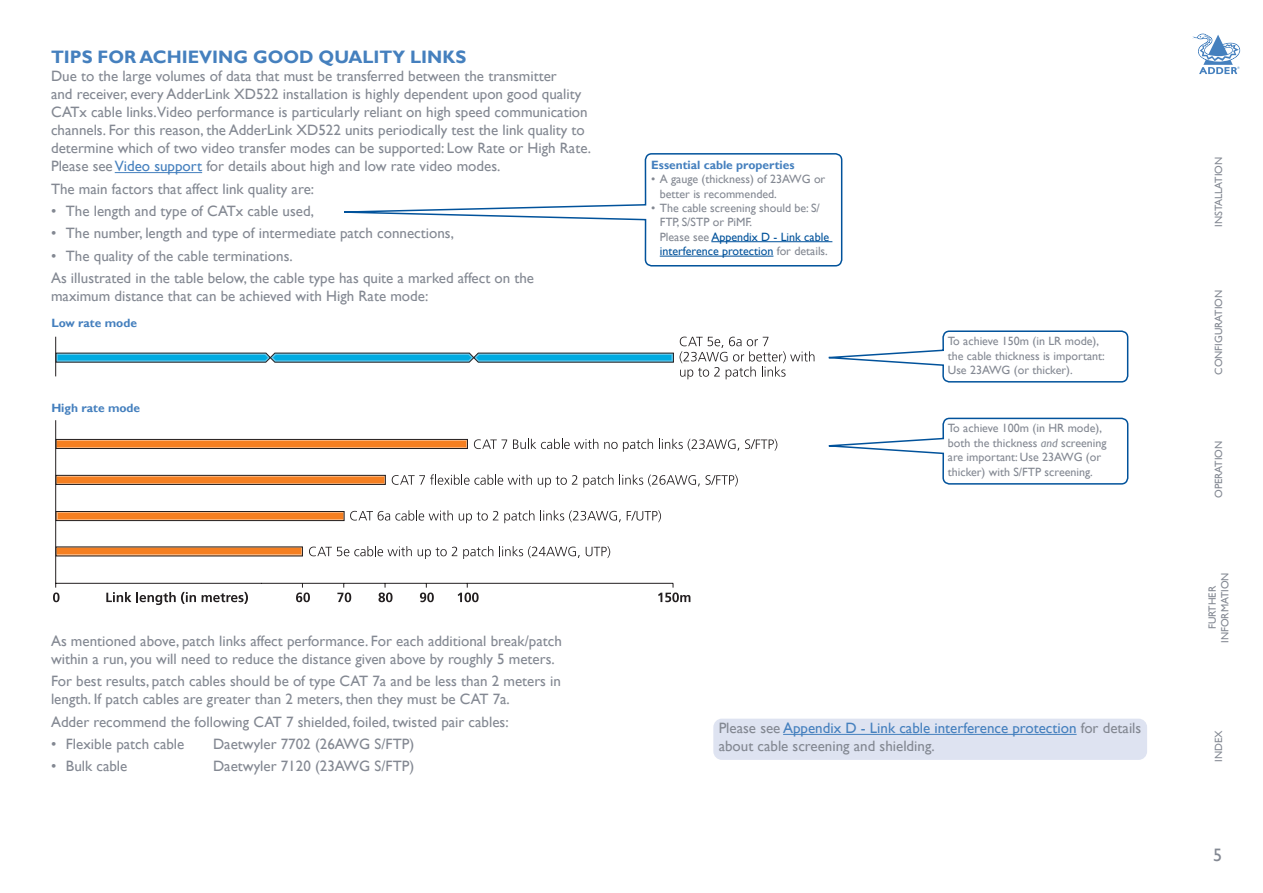
<style>
.page{position:relative;width:1263px;height:893px;background:#fff}
.page>*{position:absolute;margin:0;border:0;box-sizing:border-box;transform-origin:0 0}
.Head_1{font:700 18px "Gill Sans";color:#4580be}
.t1{font:18px "Gill Sans";color:#838892}
.Body{font:15px/18px "Gill Sans";color:#838892}
.Diagram_body_-_large{font:12px/14.4px "Gill Sans";color:#838892}
.Diagram_bullet_-_lar{font:12px/14.4px "Gill Sans";color:#838892}
.Diagram_bullet_-_lar-2{font:12px/14.4px "Gill Sans";color:#01529b}
.Diagram_head_-_large{font:700 12px "Gill Sans";color:#4580be}
.t2{font:10.5px/12.6px "Gill Sans";color:#838892;text-align:center}
.s1{color:#4580be}
.s2{color:#838892}
.s3{font-style:italic}
</style>
<div class="page">
<svg style="left:1192px;top:34px;width:48px;height:40px"></svg>
<div style="left:713px;top:719px;width:434px;height:41px;background:#dee3f1;border-radius:9px"></div>
<hr style="left:115px;top:172px;width:87px;height:1px;background:#4580be">
<svg style="left:344px;top:153px;width:462px;height:114px"></svg>
<svg style="left:56px;top:439px;width:412px;height:10px;background:#916a4d"></svg>
<hr style="left:56px;top:583px;width:206px;height:1px;background:#231f20">
<hr style="left:261px;top:583px;width:206px;height:1px;background:#231f20">
<hr style="left:467px;top:583px;width:206px;height:1px;background:#231f20">
<hr style="left:55px;top:420px;width:1px;height:168px;background:#231f20">
<svg style="left:296px;top:583px;width:14px;height:19px"></svg>
<svg style="left:337px;top:583px;width:14px;height:19px"></svg>
<svg style="left:378px;top:583px;width:14px;height:19px"></svg>
<svg style="left:420px;top:583px;width:14px;height:19px"></svg>
<svg style="left:458px;top:583px;width:21px;height:19px"></svg>
<svg style="left:106px;top:592px;width:90px;height:13px"></svg>
<svg style="left:202px;top:592px;width:46px;height:12px"></svg>
<svg style="left:474px;top:439px;width:33px;height:10px"></svg>
<svg style="left:513px;top:439px;width:85px;height:10px"></svg>
<svg style="left:604px;top:439px;width:49px;height:13px"></svg>
<svg style="left:659px;top:439px;width:80px;height:12px"></svg>
<svg style="left:745px;top:439px;width:32px;height:12px"></svg>
<svg style="left:392px;top:474px;width:140px;height:11px"></svg>
<svg style="left:538px;top:475px;width:39px;height:12px"></svg>
<svg style="left:583px;top:475px;width:30px;height:12px"></svg>
<svg style="left:619px;top:474px;width:119px;height:13px"></svg>
<svg style="left:350px;top:510px;width:103px;height:11px"></svg>
<svg style="left:459px;top:511px;width:39px;height:12px"></svg>
<svg style="left:504px;top:510px;width:30px;height:13px"></svg>
<svg style="left:540px;top:510px;width:81px;height:12px"></svg>
<svg style="left:627px;top:510px;width:34px;height:12px"></svg>
<svg style="left:309px;top:546px;width:103px;height:10px"></svg>
<svg style="left:418px;top:547px;width:39px;height:12px"></svg>
<svg style="left:463px;top:546px;width:30px;height:13px"></svg>
<svg style="left:586px;top:546px;width:24px;height:12px"></svg>
<svg style="left:499px;top:546px;width:81px;height:12px"></svg>
<svg style="left:658px;top:583px;width:32px;height:19px"></svg>
<svg style="left:53px;top:592px;width:7px;height:10px"></svg>
<div style="left:58px;top:441px;width:408px;height:6px;background:#f57f21"></div>
<svg style="left:55px;top:337px;width:751px;height:42px"></svg>
<svg style="left:56px;top:475px;width:330px;height:10px"></svg>
<div style="left:56px;top:511px;width:289px;height:10px;background:#f57f21;border:1px solid #231f20"></div>
<div style="left:58px;top:477px;width:326px;height:6px;background:#f57f21"></div>
<svg style="left:56px;top:546px;width:247px;height:10px;background:#d57f3b"></svg>
<svg style="left:806px;top:153px;width:323px;height:332px"></svg>
<hr style="left:783px;top:734px;width:293px;height:1px;background:#4580be">
<p class="Head_1" style="left:51px;top:47px;width:417px">TIPS FOR ACHIEVING GOOD QUALITY LINKS</p>
<p class="Body" style="left:51px;top:68px;width:542px">Due to the large volumes of data that must be transferred between the transmitter<br>and receiver, every AdderLink XD522 installation is highly dependent upon good quality CATx cable links.Video performance is particularly reliant on high speed communication channels. For this reason, the AdderLink XD522 units periodically test the link quality to determine which of two video transfer modes can be supported: Low Rate or High Rate.<br>Please see <span class="s1">Video support</span> for details about high and low rate video modes.</p>
<p class="Body" style="left:51px;top:180px;width:265px">The main factors that affect link quality are:</p>
<p class="Body" style="left:51px;top:202px;width:264px">• The length and type of CATx cable used,</p>
<p class="Body" style="left:51px;top:225px;width:404px">• The number, length and type of intermediate patch connections,</p>
<p class="Body" style="left:51px;top:247px;width:243px">• The quality of the cable terminations.</p>
<p class="Body" style="left:51px;top:269px;width:485px">As illustrated in the table below, the cable type has quite a marked affect on the maximum distance that can be achieved with High Rate mode:</p>
<p class="Diagram_head_-_large" style="left:51px;top:316px;width:87px">Low rate mode</p>
<p class="Diagram_head_-_large" style="left:51px;top:401px;width:90px">High rate mode</p>
<p class="Diagram_head_-_large" style="left:651px;top:158px;width:145px">Essential cable properties</p>
<p class="Diagram_bullet_-_lar" style="left:660px;top:172px;width:167px;text-indent:-9px">• A gauge (thickness) of 23AWG or better is recommended.</p>
<p class="Diagram_bullet_-_lar" style="left:660px;top:201px;width:162px;text-indent:-9px">• The cable screening should be: S/<br>FTP, S/STP or PiMF.</p>
<p class="Diagram_bullet_-_lar-2" style="left:660px;top:230px;width:171px"><span class="s2">Please see</span> Appendix D - Link cable interference protection <span class="s2">for details.</span></p>
<p class="Diagram_body_-_large" style="left:948px;top:334px;width:158px">To achieve 150m (in LR mode), the cable thickness is important:<br>Use 23AWG (or thicker).</p>
<p class="Diagram_body_-_large" style="left:948px;top:421px;width:160px">To achieve 100m (in HR mode), both the thickness <span class="s3">and</span> screening are important: Use 23AWG (or thicker) with S/FTP screening.</p>
<p class="Body" style="left:51px;top:632px;width:512px">As mentioned above, patch links affect performance. For each additional break/patch within a run, you will need to reduce the distance given above by roughly 5 meters.</p>
<p class="Body" style="left:51px;top:673px;width:511px">For best results, patch cables should be of type CAT 7a and be less than 2 meters in length. If patch cables are greater than 2 meters, then they must be CAT 7a.</p>
<p class="Body" style="left:51px;top:713px;width:459px">Adder recommend the following CAT 7 shielded, foiled, twisted pair cables:</p>
<p class="Body" style="left:51px;top:735px;width:135px">• Flexible patch cable</p>
<p class="Body" style="left:213px;top:735px;width:203px">Daetwyler 7702 (26AWG S/FTP)</p>
<p class="Body" style="left:51px;top:757px;width:78px">• Bulk cable</p>
<p class="Body" style="left:213px;top:757px;width:203px">Daetwyler 7120 (23AWG S/FTP)</p>
<p class="Body" style="left:719px;top:719px;width:424px">Please see <span class="s1">Appendix D - Link cable interference protection</span> for details about cable screening and shielding.</p>
<p class="t2" style="left:1212px;top:227px;width:71px;rotate:-90deg">INSTALLATION</p>
<p class="t2" style="left:1212px;top:375px;width:87px;rotate:-90deg">CONFIGURATION</p>
<p class="t2" style="left:1212px;top:498px;width:59px;rotate:-90deg">OPERATION</p>
<p class="t2" style="left:1206px;top:643px;width:72px;rotate:-90deg">FURTHER<br>INFORMATION</p>
<p class="t2" style="left:1212px;top:762px;width:33px;rotate:-90deg">INDEX</p>
<p class="t1" style="left:1213px;top:844px;width:10px">5</p>
</div>
